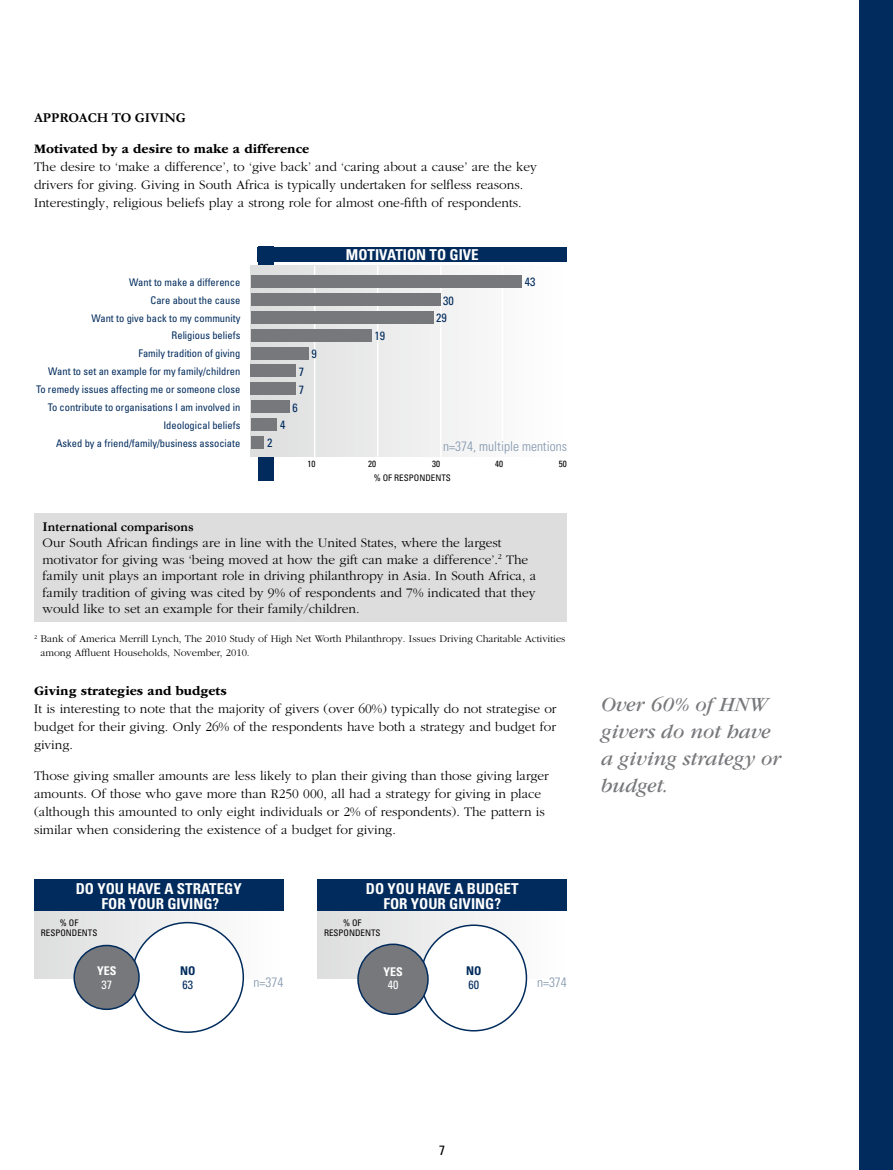
<style>
.page{position:relative;width:893px;height:1170px;background:#fff}
.page>*{position:absolute;margin:0;border:0;box-sizing:border-box;transform-origin:0 0}
.t1{font:italic 21px/27px "Garamond";color:#77787b}
.t2{font:700 condensed 15px/15px "Univers";color:#fff}
.t3{font:300 13.5px/18px "Garamond";color:#000}
.t4{font:700 13.5px "ITC Garamond Std";color:#000}
.t5{font:700 13.5px "Garamond";color:#000}
.t6{font:300 condensed 13.5px "Univers";color:#8095ad}
.t7{font:condensed 13.5px "Univers";color:#000}
.t8{font:condensed 12px/17.9px "Univers";color:#002b5c;text-align:center}
.t9{font:700 condensed 12px "Univers";color:#fff}
.t10{font:700 condensed 12px "Univers";color:#002b5c}
.t11{font:condensed 12px "Univers";color:#fff}
.t12{font:condensed 10.5px/17.9px "Univers";color:#002b5c;text-align:right}
.t13{font:300 10.5px/13.5px "Garamond";color:#000}
.t14{font:condensed 9px/10.5px "Univers";color:#000;text-align:center}
</style>
<div class="page">
<div style="left:859px;top:0;width:34px;height:1169px;background:#002b5c"></div>
<div style="left:34px;top:513px;width:533px;height:108px;background:#ddddde"></div>
<div style="left:258px;top:247px;width:16px;height:233px;background:#002b5c"></div>
<div style="left:251px;top:266px;width:316px;height:191px;background:linear-gradient(to right,#dcdddd,#fff)"></div>
<div style="left:258px;top:247px;width:309px;height:14px;background:#002b5c"></div>
<hr style="left:314px;top:266px;width:1px;height:191px;background:#fff">
<hr style="left:377px;top:266px;width:1px;height:191px;background:#fff">
<hr style="left:440px;top:266px;width:1px;height:191px;background:#fff">
<hr style="left:502px;top:266px;width:1px;height:191px;background:#fff">
<div style="left:251px;top:275px;width:271px;height:13px;background:#77787b"></div>
<div style="left:251px;top:329px;width:120px;height:12px;background:#77787b"></div>
<div style="left:251px;top:382px;width:45px;height:13px;background:#77787b"></div>
<div style="left:251px;top:293px;width:189px;height:13px;background:#77787b"></div>
<div style="left:251px;top:346px;width:57px;height:13px;background:#77787b"></div>
<div style="left:251px;top:400px;width:38px;height:13px;background:#77787b"></div>
<div style="left:251px;top:311px;width:182px;height:12px;background:#77787b"></div>
<div style="left:251px;top:364px;width:45px;height:13px;background:#77787b"></div>
<div style="left:251px;top:418px;width:26px;height:13px;background:#77787b"></div>
<div style="left:251px;top:436px;width:13px;height:12px;background:#77787b"></div>
<div style="left:34px;top:878px;width:249px;height:33px;background:#002b5c"></div>
<div style="left:34px;top:911px;width:249px;height:66px;background:linear-gradient(to right,#ddddde,#fafbfc)"></div>
<div style="left:132px;top:922px;width:111px;height:110px;background:#fff;border-radius:50%"></div>
<div style="left:74px;top:945px;width:65px;height:64px;background:#77787b;border-radius:50%"></div>
<div style="left:73px;top:944px;width:67px;height:65px;border:2px solid #002b5c;border-radius:50%"></div>
<div style="left:317px;top:878px;width:250px;height:33px;background:#002b5c"></div>
<div style="left:317px;top:911px;width:250px;height:66px;background:linear-gradient(to right,#dcdddd,#f9fafb)"></div>
<div style="left:421px;top:925px;width:105px;height:105px;background:#fff;border-radius:50%"></div>
<div style="left:358px;top:944px;width:70px;height:70px;background:#77787b;border-radius:50%"></div>
<div style="left:357px;top:943px;width:72px;height:71px;border:2px solid #002b5c;border-radius:50%"></div>
<p class="t5" style="left:34px;top:110px;width:36px">Approac</p>
<p class="t5" style="left:97px;top:110px;width:48px">h to giving</p>
<p class="t4" style="left:34px;top:141px;width:277px">Motivated by a desire to make a difference</p>
<p class="t3" style="left:34px;top:158px;width:504px">The desire to ‘make a difference’, to ‘give back’ and ‘caring about a cause’ are the key drivers for giving. Giving in South Africa is typically undertaken for selfless reasons.<br>Interestingly, religious beliefs play a strong role for almost one-fifth of respondents.</p>
<p class="t2" style="left:346px;top:247px;width:134px">MOTIVATION TO GIVE</p>
<p class="t12" style="left:129px;top:273px;width:113px">Want to make a difference</p>
<p class="t8" style="left:525px;top:273px;width:12px">43</p>
<p class="t12" style="left:151px;top:291px;width:91px">Care about the cause</p>
<p class="t12" style="left:91px;top:308px;width:150px">Want to give back to my community</p>
<p class="t8" style="left:436px;top:291px;width:19px">30<br>29</p>
<p class="t12" style="left:172px;top:326px;width:70px">Religious beliefs</p>
<p class="t8" style="left:375px;top:326px;width:12px">19</p>
<p class="t12" style="left:138px;top:344px;width:104px">Family tradition of giving</p>
<p class="t8" style="left:311px;top:344px;width:7px">9</p>
<p class="t12" style="left:48px;top:362px;width:194px">Want to set an example for my family/children</p>
<p class="t12" style="left:36px;top:380px;width:206px">To remedy issues affecting me or someone close</p>
<p class="t8" style="left:299px;top:362px;width:7px;text-align:left">7<br>7</p>
<p class="t12" style="left:48px;top:398px;width:194px">To contribute to organisations I am involved in</p>
<p class="t8" style="left:293px;top:398px;width:7px">6</p>
<p class="t12" style="left:56px;top:416px;width:186px">Ideological beliefs<br>Asked by a friend/family/business associate</p>
<p class="t8" style="left:267px;top:433px;width:7px">2</p>
<p class="t8" style="left:280px;top:415px;width:7px">4</p>
<p class="t6" style="left:443px;top:438px;width:125px">n=374, multiple mentions</p>
<p class="t14" style="left:308px;top:458px;width:9px">10</p>
<p class="t14" style="left:368px;top:458px;width:9px">20</p>
<p class="t14" style="left:432px;top:458px;width:9px">30</p>
<p class="t14" style="left:495px;top:458px;width:9px">40</p>
<p class="t14" style="left:559px;top:458px;width:9px">50</p>
<p class="t14" style="left:374px;top:472px;width:79px">% OF RESPONDENTS</p>
<p class="t5" style="left:43px;top:518px;width:153px">International comparisons</p>
<p class="t3" style="left:43px;top:534px;width:495px;line-height:16.5px">Our South African findings are in line with the United States, where the largest motivator for giving was ‘being moved at how the gift can make a difference’.<sup>2</sup> The family unit plays an important role in driving philanthropy in Asia. In South Africa, a family tradition of giving was cited by 9% of respondents and 7% indicated that they would like to set an example for their family/children.</p>
<p class="t13" style="left:40px;top:632px;width:526px;text-indent:-6px"><sup>2</sup> Bank of America Merrill Lynch, The 2010 Study of High Net Worth Philanthropy. Issues Driving Charitable Activities among Affluent Households, November, 2010.</p>
<p class="t4" style="left:34px;top:683px;width:194px">Giving strategies and budgets</p>
<p class="t3" style="left:34px;top:699px;width:524px;text-align:justify">It is interesting to note that the majority of givers (over 60%) typically do not strategise or budget for their giving. Only 26% of the respondents have both a strategy and budget for giving.</p>
<p class="t3" style="left:34px;top:766px;width:516px">Those giving smaller amounts are less likely to plan their giving than those giving larger amounts. Of those who gave more than R250 000, all had a strategy for giving in place (although this amounted to only eight individuals or 2% of respondents). The pattern is similar when considering the existence of a budget for giving.</p>
<p class="t2" style="left:76px;top:880px;width:110px">DO YOU HAVE A STRAT</p>
<p class="t2" style="left:102px;top:880px;width:132px;text-indent:115px">EGY<br>FOR YOUR GIVING?</p>
<p class="t2" style="left:366px;top:880px;width:111px">DO YOU HAVE A BUDG</p>
<p class="t2" style="left:504px;top:880px;width:13px">ET</p>
<p class="t2" style="left:383px;top:895px;width:119px">FOR YOUR GIVING?</p>
<p class="t14" style="left:41px;top:917px;width:58px">% OF<br>RESPONDENTS</p>
<p class="t14" style="left:324px;top:917px;width:58px">% OF<br>RESPONDENTS</p>
<p class="t9" style="left:97px;top:963px;width:21px">YES</p>
<p class="t11" style="left:101px;top:976px;width:12px">37</p>
<p class="t10" style="left:180px;top:963px;width:8px">NO</p>
<p class="t8" style="left:182px;top:975px;width:12px">63</p>
<p class="t10" style="left:466px;top:963px;width:8px">NO</p>
<p class="t8" style="left:468px;top:975px;width:12px">60</p>
<p class="t9" style="left:383px;top:964px;width:21px">YES</p>
<p class="t6" style="left:254px;top:974px;width:31px">n=374</p>
<p class="t11" style="left:388px;top:977px;width:12px">40</p>
<p class="t6" style="left:537px;top:974px;width:31px">n=374</p>
<h1 class="t1" style="left:601px;top:691px;width:182px">Over 60% of HNW givers do not have a giving strategy or budget.</h1>
<p class="t7" style="left:439px;top:1141px;width:7px">7</p>
</div>
